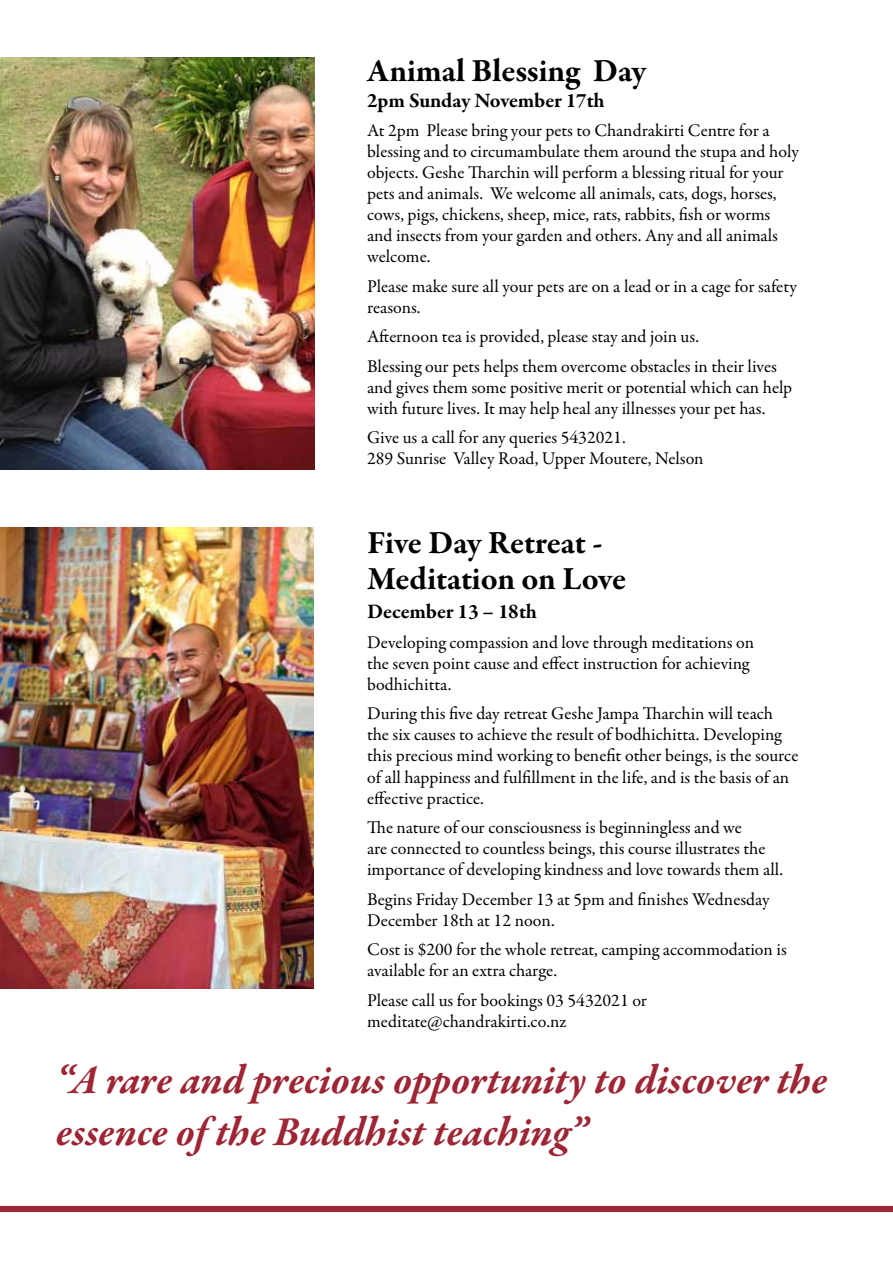
<style>
.page{position:relative;width:893px;height:1263px;background:#fff}
.page>*{position:absolute;margin:0;border:0;box-sizing:border-box;transform-origin:0 0}
.t1{font:italic 700 42px/52.5px "Garamond Premr Pro";letter-spacing:-.005em;color:#9e2534}
.t2{font:700 33px/36px "Garamond Premr Pro";letter-spacing:-.005em;color:#000}
.t3{font:700 21px "Garamond Premr Pro";letter-spacing:-.01em;color:#000}
.t4{font:18px/21px "Garamond Premr Pro";color:#000}
</style>
<div class="page">
<div style="left:0;top:1206px;width:893px;height:6px;background:#9e2534"></div>
<img style="left:0;top:57px;width:315px;height:412px">
<img style="left:0;top:527px;width:313px;height:461px">
<h2 class="t2" style="left:367px;top:53px;width:281px">Animal Blessing Day</h2>
<p class="t3" style="left:367px;top:87px;width:239px">2pm Sunday November 17th</p>
<p class="t4" style="left:367px;top:121px;width:433px">At 2pm Please bring your pets to Chandrakirti Centre for a blessing and to circumambulate them around the stupa and holy objects. Geshe Tharchin will perform a blessing ritual for your pets and animals. We welcome all animals, cats, dogs, horses, cows, pigs, chickens, sheep, mice, rats, rabbits, fish or worms and insects from your garden and others. Any and all animals welcome.</p>
<p class="t4" style="left:367px;top:276px;width:431px">Please make sure all your pets are on a lead or in a cage for safety reasons.</p>
<p class="t4" style="left:367px;top:322px;width:411px;line-height:29.5px">Afternoon tea is provided, please stay and join us.<br>Blessing our pets helps them overcome obstacles in their lives</p>
<p class="t4" style="left:367px;top:377px;width:427px">and gives them some positive merit or potential which can help with future lives. It may help heal any illnesses your pet has.</p>
<p class="t4" style="left:367px;top:428px;width:338px">Give us a call for any queries 5432021.<br>289 Sunrise Valley Road, Upper Moutere, Nelson</p>
<h2 class="t2" style="left:367px;top:525px;width:261px">Five Day Retreat -<br>Meditation on Love</h2>
<p class="t3" style="left:367px;top:599px;width:171px">December 13 – 18th</p>
<p class="t4" style="left:367px;top:632px;width:388px">Developing compassion and love through meditations on the seven point cause and effect instruction for achieving bodhichitta.</p>
<p class="t4" style="left:367px;top:704px;width:433px">During this five day retreat Geshe Jampa Tharchin will teach the six causes to achieve the result of bodhichitta. Developing this precious mind working to benefit other beings, is the source of all happiness and fulfillment in the life, and is the basis of an effective practice.</p>
<p class="t4" style="left:367px;top:817px;width:417px">The nature of our consciousness is beginningless and we<br>are connected to countless beings, this course illustrates the importance of developing kindness and love towards them all.</p>
<p class="t4" style="left:367px;top:889px;width:404px">Begins Friday December 13 at 5pm and finishes Wednesday<br>December 18th at 12 noon.</p>
<p class="t4" style="left:367px;top:939px;width:421px">Cost is $200 for the whole retreat, camping accommodation is available for an extra charge.</p>
<p class="t4" style="left:367px;top:990px;width:281px">Please call us for bookings 03 5432021 or meditate@chandrakirti.co.nz</p>
<h1 class="t1" style="left:56px;top:1056px;width:773px">“A rare and precious opportunity to discover the essence of the Buddhist teaching”</h1>
</div>
